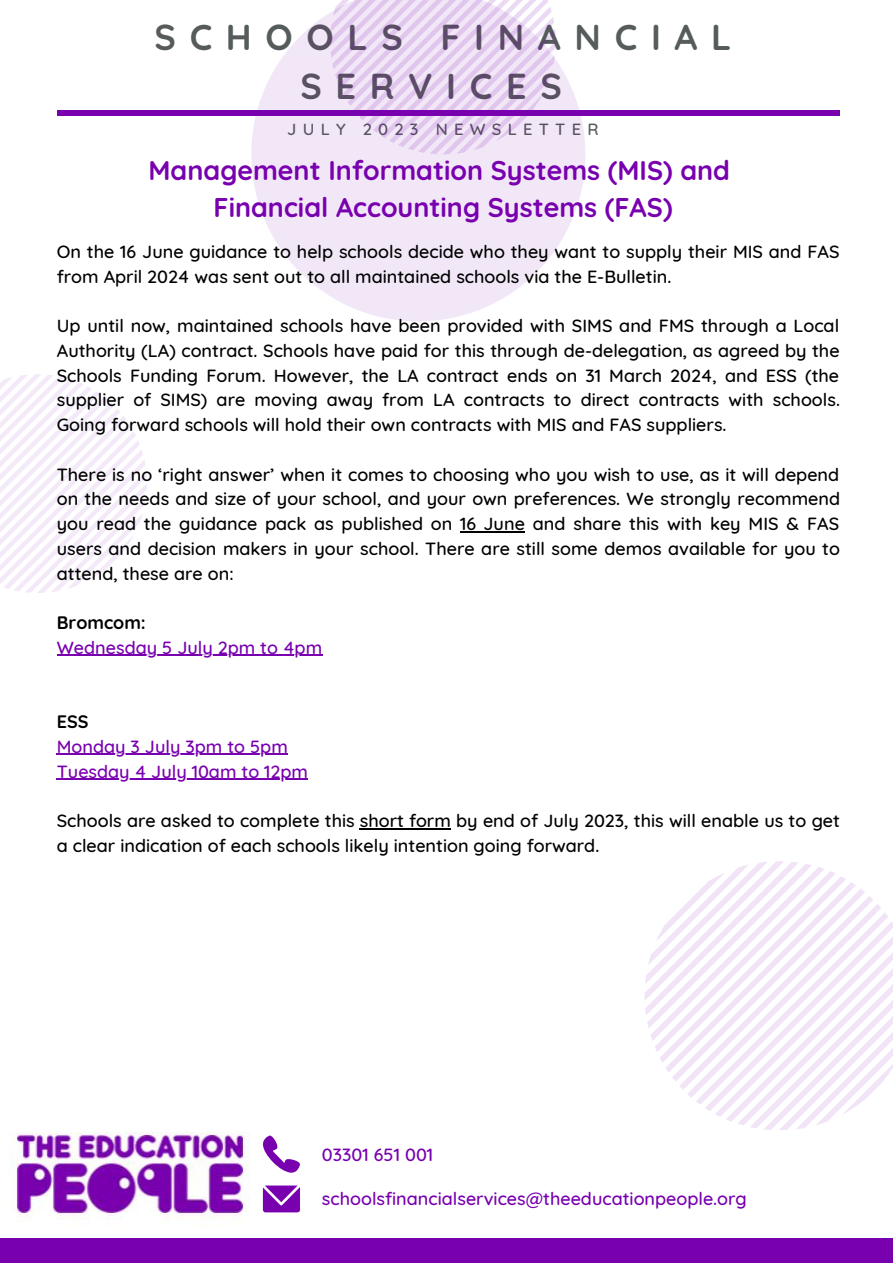
<style>
.page{position:relative;width:893px;height:1264px;background:#fff}
.page>*{position:absolute;margin:0;border:0;box-sizing:border-box;transform-origin:0 0}
.t1{font:700 36px/49.5px "Quicksand";letter-spacing:.38em;color:#565b5b}
.t2{font:700 27px "Quicksand";color:#7800af}
.t3{font:500 18px/24.8px "Quicksand";color:#000}
.t4{font:500 18px "Quicksand";color:#7800af}
.t5{font:700 18px "Quicksand";color:#000}
.t6{font:500 16.5px "Quicksand";letter-spacing:.38em;color:#565b5b}
</style>
<div class="page">
<svg style="left:251px;top:13px;width:334px;height:308px;fill:#f2e7f7"></svg>
<svg style="left:330px;top:0;width:226px;height:154px;background:#ebdaf2"></svg>
<svg style="left:0;top:374px;width:147px;height:219px"></svg>
<div style="left:57px;top:110px;width:782px;height:6px;background:#7800af"></div>
<div style="left:0;top:1237px;width:892px;height:25px;background:#7800af"></div>
<img style="left:10px;top:1132px;width:240px;height:88px">
<svg style="left:263px;top:1135px;width:37px;height:37px"></svg>
<svg style="left:263px;top:1185px;width:37px;height:27px"></svg>
<svg style="left:645px;top:861px;width:247px;height:269px"></svg>
<hr style="left:460px;top:531px;width:65px;height:1px;background:#000">
<hr style="left:57px;top:655px;width:265px;height:1px;background:#7800af">
<hr style="left:57px;top:754px;width:231px;height:1px;background:#7800af">
<hr style="left:57px;top:778px;width:251px;height:1px;background:#7800af">
<hr style="left:360px;top:828px;width:91px;height:1px;background:#000">
<p class="t1" style="left:300px;top:12px;width:432px;text-indent:-146px">SCHOOLS FINANCIAL<br>SERVICES</p>
<p class="t6" style="left:287px;top:118px;width:313px">JULY 2023 NEWSLETTER</p>
<p class="t2" style="left:148px;top:153px;width:583px">Management Information Systems (MIS) and</p>
<p class="t2" style="left:213px;top:190px;width:460px">Financial Accounting Systems (FAS)</p>
<p class="t3" style="left:57px;top:239px;width:784px">On the 16 June guidance to help schools decide who they want to supply their MIS and FAS from April 2024 was sent out to all maintained schools via the E-Bulletin.</p>
<p class="t3" style="left:57px;top:313px;width:784px;text-align:justify">Up until now, maintained schools have been provided with SIMS and FMS through a Local Authority (LA) contract. Schools have paid for this through de-delegation, as agreed by the Schools Funding Forum. However, the LA contract ends on 31 March 2024, and ESS (the supplier of SIMS) are moving away from LA contracts to direct contracts with schools.<br>Going forward schools will hold their own contracts with MIS and FAS suppliers.</p>
<p class="t3" style="left:57px;top:461px;width:784px;text-align:justify">There is no ‘right answer’ when it comes to choosing who you wish to use, as it will depend on the needs and size of your school, and your own preferences. We strongly recommend you read the guidance pack as published on 16 June and share this with key MIS &amp; FAS users and decision makers in your school. There are still some demos available for you to attend, these are on:</p>
<p class="t5" style="left:57px;top:611px;width:91px">Bromcom:</p>
<p class="t4" style="left:57px;top:635px;width:267px">Wednesday 5 July 2pm to 4pm</p>
<p class="t5" style="left:57px;top:710px;width:33px">ESS</p>
<p class="t4" style="left:57px;top:734px;width:232px">Monday 3 July 3pm to 5pm</p>
<p class="t4" style="left:57px;top:759px;width:253px">Tuesday 4 July 10am to 12pm</p>
<p class="t3" style="left:57px;top:807px;width:784px">Schools are asked to complete this short form by end of July 2023, this will enable us to get a clear indication of each schools likely intention going forward.</p>
<p class="t4" style="left:322px;top:1143px;width:113px">03301 651 001</p>
<p class="t4" style="left:322px;top:1187px;width:426px">schoolsfinancialservices@theeducationpeople.org</p>
</div>
